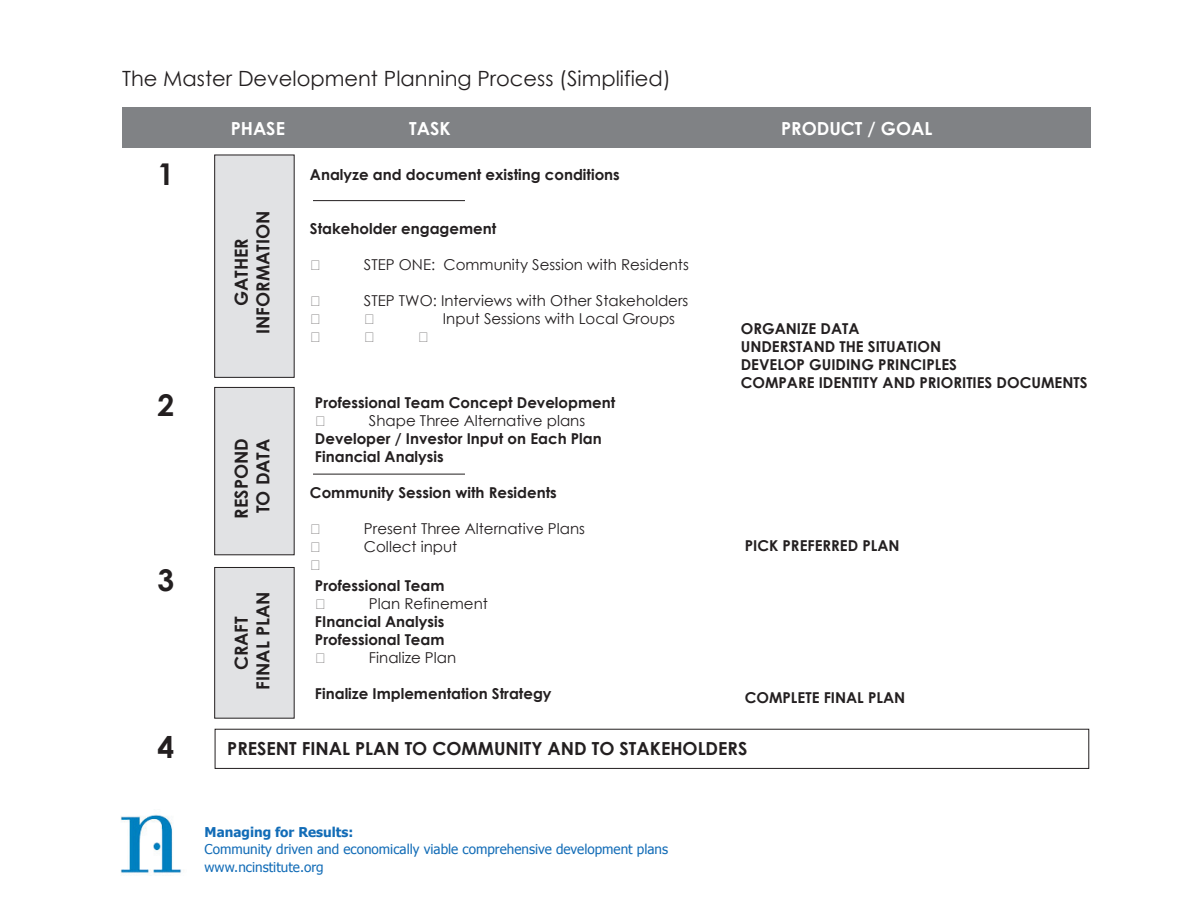
<style>
.page{position:relative;width:1188px;height:918px;background:#fff}
.page>*{position:absolute;margin:0;border:0;box-sizing:border-box;transform-origin:0 0}
.t1{font:700 30px "Century Gothic";color:#231f20}
.t2{font:21px "Century Gothic";color:#231f20}
.t3{font:700 18px/21.8px "Century Gothic";color:#231f20;text-align:center}
.t4{font:700 18px "Century Gothic";color:#fff}
.t5{font:700 15px/18px "Century Gothic";color:#231f20}
.t6{font:15px/18px "Century Gothic";color:#231f20}
.t7{font:13.5px/18px "Tahoma";color:#126cb7}
.t8{font:700 13.5px "Tahoma";color:#126cb7}
</style>
<div class="page">
<div style="left:122px;top:107px;width:969px;height:40px;background:#808285"></div>
<div style="left:215px;top:729px;width:874px;height:40px;border:1px solid #231f20"></div>
<div style="left:214px;top:155px;width:80px;height:223px;background:#e1e2e4;border:1px solid #231f20"></div>
<div style="left:214px;top:387px;width:80px;height:168px;background:#e1e2e4;border:1px solid #231f20"></div>
<div style="left:214px;top:567px;width:80px;height:151px;background:#e1e2e4;border:1px solid #231f20"></div>
<hr style="left:313px;top:200px;width:152px;height:1px;background:#231f20">
<hr style="left:313px;top:474px;width:152px;height:1px;background:#231f20">
<img style="left:120px;top:814px;width:62px;height:62px">
<h2 class="t2" style="left:122px;top:63px;width:550px">The Master Development Planning Process (Simplified)</h2>
<p class="t4" style="left:231px;top:115px;width:56px">PHASE</p>
<p class="t4" style="left:409px;top:115px;width:43px">TASK</p>
<p class="t4" style="left:781px;top:115px;width:153px">PRODUCT / GOAL</p>
<h1 class="t1" style="left:157px;top:151px;width:18px">1</h1>
<p class="t3" style="left:229px;top:334px;width:125px;rotate:-90deg">GATHER<br>INFORMATION</p>
<p class="t5" style="left:310px;top:165px;width:311px">Analyze and document existing conditions</p>
<p class="t5" style="left:310px;top:219px;width:188px">Stakeholder engagement</p>
<p class="t6" style="left:364px;top:255px;width:326px">STEP ONE: Community Session with Residents</p>
<p class="t6" style="left:443px;top:291px;width:247px;text-indent:-79px">STEP TWO: Interviews with Other Stakeholders<br>Input Sessions with Local Groups</p>
<p class="t5" style="left:741px;top:319px;width:348px">ORGANIZE DATA<br>UNDERSTAND THE SITUATION<br>DEVELOP GUIDING PRINCIPLES<br>COMPARE IDENTITY AND PRIORITIES DOCUMENTS</p>
<h1 class="t1" style="left:157px;top:382px;width:18px">2</h1>
<p class="t3" style="left:229px;top:519px;width:82px;rotate:-90deg">RESPOND<br>TO DATA</p>
<p class="t5" style="left:315px;top:393px;width:302px">Professional Team Concept Development</p>
<p class="t6" style="left:369px;top:412px;width:218px">Shape Three Alternative plans</p>
<p class="t5" style="left:315px;top:429px;width:288px">Developer / Investor Input on Each Plan<br>Financial Analysis</p>
<p class="t5" style="left:310px;top:483px;width:248px">Community Session with Residents</p>
<p class="t6" style="left:364px;top:519px;width:223px">Present Three Alternative Plans<br>Collect input</p>
<p class="t5" style="left:745px;top:536px;width:156px">PICK PREFERRED PLAN</p>
<h1 class="t1" style="left:157px;top:557px;width:18px">3</h1>
<p class="t3" style="left:229px;top:690px;width:99px;rotate:-90deg">CRAFT<br>FINAL PLAN</p>
<p class="t5" style="left:315px;top:576px;width:131px">Professional Team</p>
<p class="t6" style="left:369px;top:594px;width:120px">Plan Refinement</p>
<p class="t5" style="left:315px;top:612px;width:131px">FInancial Analysis<br>Professional Team</p>
<p class="t6" style="left:369px;top:648px;width:89px">Finalize Plan</p>
<p class="t5" style="left:315px;top:684px;width:238px">Finalize Implementation Strategy</p>
<p class="t5" style="left:745px;top:688px;width:162px">COMPLETE FINAL PLAN</p>
<h1 class="t1" style="left:157px;top:724px;width:18px">4</h1>
<p class="t3" style="left:227px;top:736px;width:522px">PRESENT FINAL PLAN TO COMMUNITY AND TO STAKEHOLDERS</p>
<p class="t8" style="left:205px;top:823px;width:150px">Managing for Results:</p>
<p class="t7" style="left:205px;top:839px;width:465px">Community driven and economically viable comprehensive development plans www.ncinstitute.org</p>
</div>
